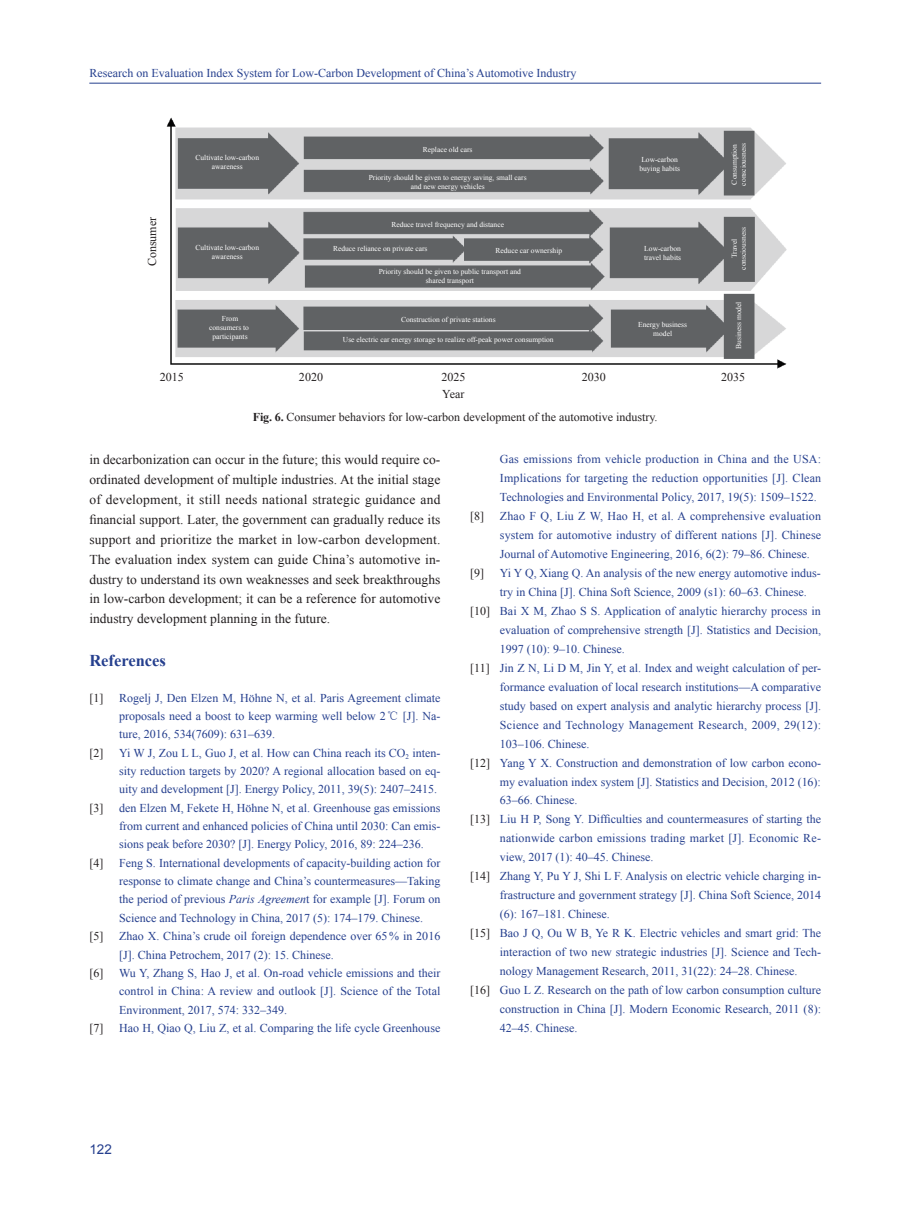
<style>
.page{position:relative;width:919px;height:1217px;background:#fff}
.page>*{position:absolute;margin:0;border:0;box-sizing:border-box;transform-origin:0 0}
.t1{font:700 16.5px "Times New Roman";color:#253f8e}
.t2{font:13.5px/19.8px "Times New Roman";color:#231f20;text-align:justify}
.t3{font:13.5px "Arial";color:#253f8e}
.t4{font:12px/18.3px "Times New Roman";color:#253f8e;text-align:justify}
.t5{font:12px/16.5px "Times New Roman";color:#231f20}
.t6{font:12px "Times New Roman";letter-spacing:.02em;color:#253f8e}
.t7{font:7.5px/9px "Times New Roman";color:#fff;text-align:center}
.s1{font-weight:700}
.s2{color:#231f20}
.s3{font-family:"Sim Sun"}
.s4{font-style:italic}
</style>
<div class="page">
<hr style="left:89px;top:83px;width:732px;height:1px;background:#253f8e">
<img style="left:166px;top:117px;width:621px;height:252px">
<p class="t4" style="left:89px;top:63px;width:488px">Research on Evaluation Index System for Low-Carbon Development of China’s Automotive Industry</p>
<p class="t5" style="left:144px;top:266px;width:51px;rotate:-90deg">Consumer</p>
<p class="t7" style="left:195px;top:153px;width:65px">Cultivate low-carbon awareness</p>
<p class="t7" style="left:195px;top:242px;width:65px">Cultivate low-carbon awareness</p>
<p class="t7" style="left:209px;top:314px;width:41px">From consumers to participants</p>
<p class="t7" style="left:423px;top:145px;width:51px">Replace old cars</p>
<p class="t7" style="left:369px;top:172px;width:159px">Priority should be given to energy saving, small cars and new energy vehicles</p>
<p class="t7" style="left:391px;top:219px;width:114px">Reduce travel frequency and distance</p>
<p class="t7" style="left:333px;top:244px;width:96px">Reduce reliance on private cars</p>
<p class="t7" style="left:495px;top:246px;width:68px">Reduce car ownership</p>
<p class="t7" style="left:378px;top:267px;width:144px">Priority should be given to public transport and shared transport</p>
<p class="t7" style="left:401px;top:314px;width:96px">Construction of private stations</p>
<p class="t7" style="left:343px;top:335px;width:212px">Use electric car energy storage to realize off-peak power consumption</p>
<p class="t7" style="left:639px;top:155px;width:42px;text-align:left">Low-carbon buying habits</p>
<p class="t7" style="left:644px;top:244px;width:38px;text-align:left">Low-carbon travel habits</p>
<p class="t7" style="left:638px;top:320px;width:50px">Energy business model</p>
<p class="t7" style="left:729px;top:185px;width:44px;text-align:left;rotate:-90deg">Consumption consciousness</p>
<p class="t7" style="left:729px;top:270px;width:44px;rotate:-90deg">Travel consciousness</p>
<p class="t7" style="left:733px;top:349px;width:49px;rotate:-90deg">Business model</p>
<p class="t5" style="left:160px;top:369px;width:26px">2015</p>
<p class="t5" style="left:299px;top:369px;width:26px">2020</p>
<p class="t5" style="left:441px;top:369px;width:26px">2025<br>Year</p>
<p class="t5" style="left:582px;top:369px;width:26px">2030</p>
<p class="t5" style="left:721px;top:369px;width:26px">2035</p>
<p class="t5" style="left:253px;top:408px;width:406px"><span class="s1">Fig. 6.</span> Consumer behaviors for low-carbon development of the automotive industry.</p>
<p class="t4" style="left:500px;top:449px;width:323px;line-height:18.9px">Gas emissions from vehicle production in China and the USA:<br>Implications for targeting the reduction opportunities [J]. Clean Technologies and Environmental Policy, 2017, 19(5): 1509–1522.</p>
<p class="t5" style="left:470px;top:507px;width:15px">[8]</p>
<p class="t4" style="left:500px;top:506px;width:323px;line-height:18.9px">Zhao F Q, Liu Z W, Hao H, et al. A comprehensive evaluation system for automotive industry of different nations [J]. Chinese Journal of Automotive Engineering, 2016, 6(2): 79–86. Chinese.</p>
<p class="t5" style="left:470px;top:564px;width:15px">[9]</p>
<p class="t4" style="left:500px;top:563px;width:322px">Yi Y Q, Xiang Q. An analysis of the new energy automotive indus-</p>
<p class="t4" style="left:500px;top:582px;width:308px">try in China [J]. China Soft Science, 2009 (s1): 60–63. Chinese.</p>
<p class="t4" style="left:470px;top:601px;width:352px"><span class="s2">[10]</span> Bai X M, Zhao S S. Application of analytic hierarchy process in</p>
<p class="t4" style="left:500px;top:620px;width:323px">evaluation of comprehensive strength [J]. Statistics and Decision,</p>
<p class="t4" style="left:500px;top:639px;width:126px">1997 (10): 9–10. Chinese.</p>
<p class="t4" style="left:470px;top:658px;width:352px"><span class="s2">[11]</span> Jin Z N, Li D M, Jin Y, et al. Index and weight calculation of per-</p>
<p class="t4" style="left:500px;top:677px;width:323px">formance evaluation of local research institutions—A comparative</p>
<p class="t4" style="left:500px;top:696px;width:323px">study based on expert analysis and analytic hierarchy process [J].</p>
<p class="t6" style="left:500px;top:716px;width:322px">Science and Technology Management Research, 2009, 29(12):</p>
<p class="t4" style="left:500px;top:734px;width:91px">103–106. Chinese.</p>
<p class="t4" style="left:470px;top:753px;width:352px"><span class="s2">[12]</span> Yang Y X. Construction and demonstration of low carbon econo-</p>
<p class="t4" style="left:500px;top:772px;width:322px">my evaluation index system [J]. Statistics and Decision, 2012 (16):</p>
<p class="t4" style="left:500px;top:791px;width:79px">63–66. Chinese.</p>
<p class="t4" style="left:470px;top:809px;width:352px"><span class="s2">[13]</span> Liu H P, Song Y. Difficulties and countermeasures of starting the</p>
<p class="t4" style="left:500px;top:828px;width:322px">nationwide carbon emissions trading market [J]. Economic Re-</p>
<p class="t4" style="left:500px;top:847px;width:155px">view, 2017 (1): 40–45. Chinese.</p>
<p class="t4" style="left:470px;top:866px;width:352px"><span class="s2">[14]</span> Zhang Y, Pu Y J, Shi L F. Analysis on electric vehicle charging in-</p>
<p class="t4" style="left:500px;top:885px;width:323px">frastructure and government strategy [J]. China Soft Science, 2014</p>
<p class="t4" style="left:500px;top:904px;width:111px">(6): 167–181. Chinese.</p>
<p class="t4" style="left:470px;top:923px;width:352px"><span class="s2">[15]</span> Bao J Q, Ou W B, Ye R K. Electric vehicles and smart grid: The</p>
<p class="t4" style="left:500px;top:942px;width:323px">interaction of two new strategic industries [J]. Science and Tech-</p>
<p class="t4" style="left:500px;top:961px;width:299px">nology Management Research, 2011, 31(22): 24–28. Chinese.</p>
<p class="t4" style="left:470px;top:980px;width:352px"><span class="s2">[16]</span> Guo L Z. Research on the path of low carbon consumption culture</p>
<p class="t4" style="left:500px;top:999px;width:322px">construction in China [J]. Modern Economic Research, 2011 (8):</p>
<p class="t4" style="left:500px;top:1018px;width:79px">42–45. Chinese.</p>
<p class="t2" style="left:89px;top:449px;width:352px">in decarbonization can occur in the future; this would require co&shy;ordinated development of multiple industries. At the initial stage of development, it still needs national strategic guidance and financial support. Later, the government can gradually reduce its support and prioritize the market in low-carbon development.<br>The evaluation index system can guide China’s automotive in&shy;dustry to understand its own weaknesses and seek breakthroughs in low-carbon development; it can be a reference for automotive industry development planning in the future.</p>
<h1 class="t1" style="left:89px;top:648px;width:78px">References</h1>
<p class="t5" style="left:89px;top:689px;width:15px">[1]</p>
<p class="t4" style="left:119px;top:688px;width:323px">Rogelj J, Den Elzen M, Höhne N, et al. Paris Agreement climate proposals need a boost to keep warming well below 2<span class="s3">℃</span> [J]. Na&shy;ture, 2016, 534(7609): 631–639.</p>
<p class="t5" style="left:89px;top:744px;width:15px">[2]</p>
<p class="t4" style="left:119px;top:743px;width:323px">Yi W J, Zou L L, Guo J, et al. How can China reach its CO<sub>2</sub> inten&shy;sity reduction targets by 2020? A regional allocation based on eq&shy;uity and development [J]. Energy Policy, 2011, 39(5): 2407–2415.</p>
<p class="t5" style="left:89px;top:799px;width:15px">[3]</p>
<p class="t4" style="left:119px;top:798px;width:323px">den Elzen M, Fekete H, Höhne N, et al. Greenhouse gas emissions from current and enhanced policies of China until 2030: Can emis&shy;sions peak before 2030? [J]. Energy Policy, 2016, 89: 224–236.</p>
<p class="t5" style="left:89px;top:854px;width:15px">[4]</p>
<p class="t4" style="left:119px;top:853px;width:323px">Feng S. International developments of capacity-building action for response to climate change and China’s countermeasures—Taking the period of previous <span class="s4">Paris Agreemen</span>t for example [J]. Forum on Science and Technology in China, 2017 (5): 174–179. Chinese.</p>
<p class="t5" style="left:89px;top:927px;width:15px">[5]</p>
<p class="t4" style="left:119px;top:926px;width:323px">Zhao X. China’s crude oil foreign dependence over 65 % in 2016 [J]. China Petrochem, 2017 (2): 15. Chinese.</p>
<p class="t5" style="left:89px;top:964px;width:15px">[6]</p>
<p class="t4" style="left:119px;top:963px;width:323px">Wu Y, Zhang S, Hao J, et al. On-road vehicle emissions and their control in China: A review and outlook [J]. Science of the Total Environment, 2017, 574: 332–349.</p>
<p class="t5" style="left:89px;top:1019px;width:15px">[7]</p>
<p class="t4" style="left:119px;top:1018px;width:323px">Hao H, Qiao Q, Liu Z, et al. Comparing the life cycle Greenhouse</p>
<p class="t3" style="left:89px;top:1140px;width:24px">122</p>
</div>
